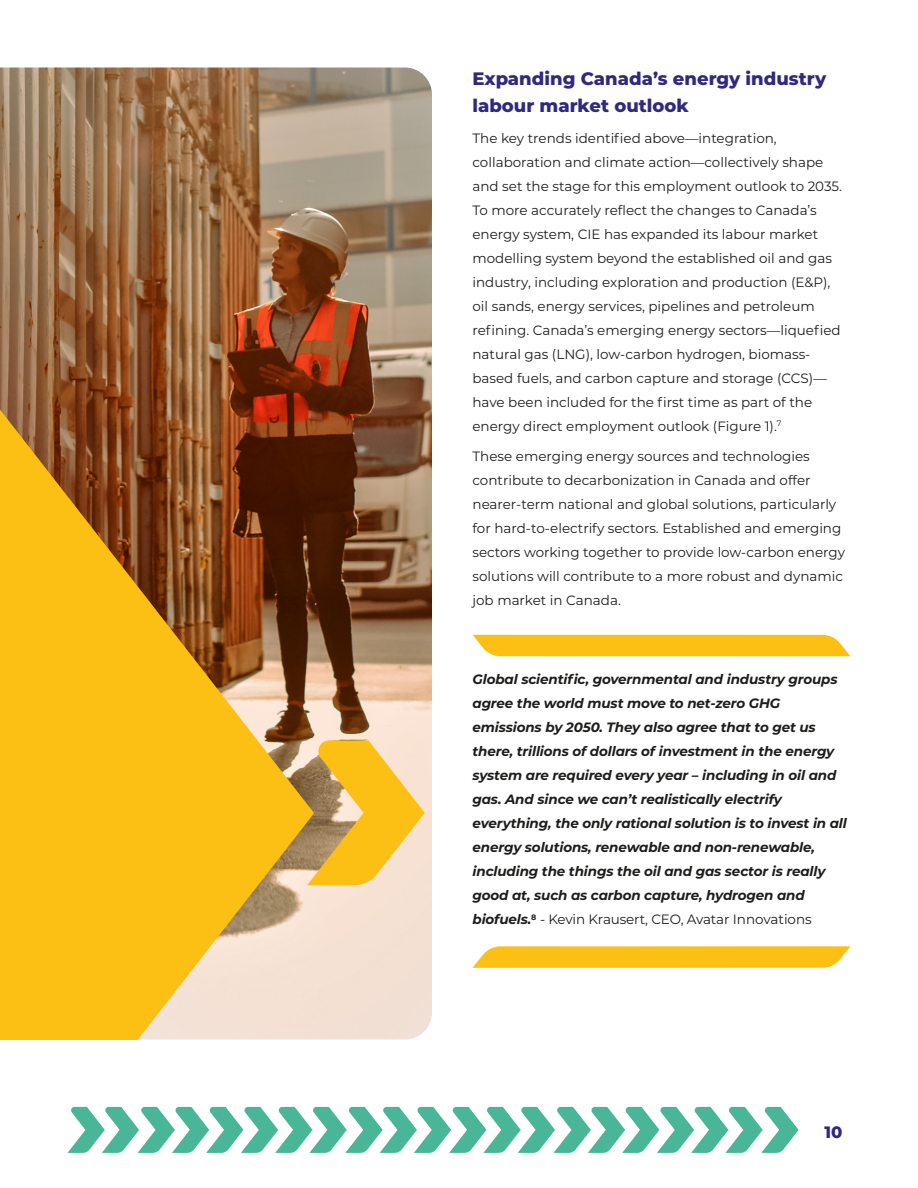
<style>
.page{position:relative;width:918px;height:1188px;background:#fff}
.page>*{position:absolute;margin:0;border:0;box-sizing:border-box;transform-origin:0 0}
.t1{font:800 18px/27px "Montserrat";color:#32297f}
.t2{font:800 16.5px "Montserrat";color:#32297f}
.t3{font:13.5px/24px "Montserrat";color:#1d1d1b}
.t4{font:italic 700 13.5px/24px "Montserrat";letter-spacing:-.01em;color:#1d1d1b}
.s1{font-weight:400;font-style:normal}
</style>
<div class="page">
<svg style="left:68px;top:1107px;width:731px;height:46px"></svg>
<div style="left:472px;top:635px;width:378px;height:21px;background:#fcc014"></div>
<svg style="left:472px;top:946px;width:378px;height:22px;background:#fcc425"></svg>
<img style="left:0;top:68px;width:432px;height:971px">
<svg style="left:314px;top:740px;width:111px;height:145px;background:#ebc059"></svg>
<svg style="left:0;top:133px;width:314px;height:907px;background:#c08b31"></svg>
<h1 class="t1" style="left:472px;top:64px;width:355px">Expanding Canada’s energy industry labour market outlook</h1>
<p class="t3" style="left:472px;top:125px;width:371px">The key trends identified above—integration, collaboration and climate action—collectively shape and set the stage for this employment outlook to 2035.<br>To more accurately reflect the changes to Canada’s energy system, CIE has expanded its labour market modelling system beyond the established oil and gas industry, including exploration and production (E&amp;P), oil sands, energy services, pipelines and petroleum refining. Canada’s emerging energy sectors—liquefied natural gas (LNG), low-carbon hydrogen, biomass&shy;based fuels, and carbon capture and storage (CCS)— have been included for the first time as part of the energy direct employment outlook (Figure 1).<sup>7</sup></p>
<p class="t3" style="left:473px;top:444px;width:374px">These emerging energy sources and technologies contribute to decarbonization in Canada and offer nearer-term national and global solutions, particularly for hard-to-electrify sectors. Established and emerging sectors working together to provide low-carbon energy solutions will contribute to a more robust and dynamic job market in Canada.</p>
<p class="t4" style="left:473px;top:667px;width:376px">Global scientific, governmental and industry groups agree the world must move to net-zero GHG emissions by 2050. They also agree that to get us there, trillions of dollars of investment in the energy system are required every year – including in oil and gas. And since we can’t realistically electrify everything, the only rational solution is to invest in all energy solutions, renewable and non-renewable, including the things the oil and gas sector is really good at, such as carbon capture, hydrogen and biofuels.<sup>8</sup> <span class="s1">- Kevin Krausert, CEO, Avatar Innovations</span></p>
<p class="t2" style="left:825px;top:1120px;width:19px">10</p>
</div>
